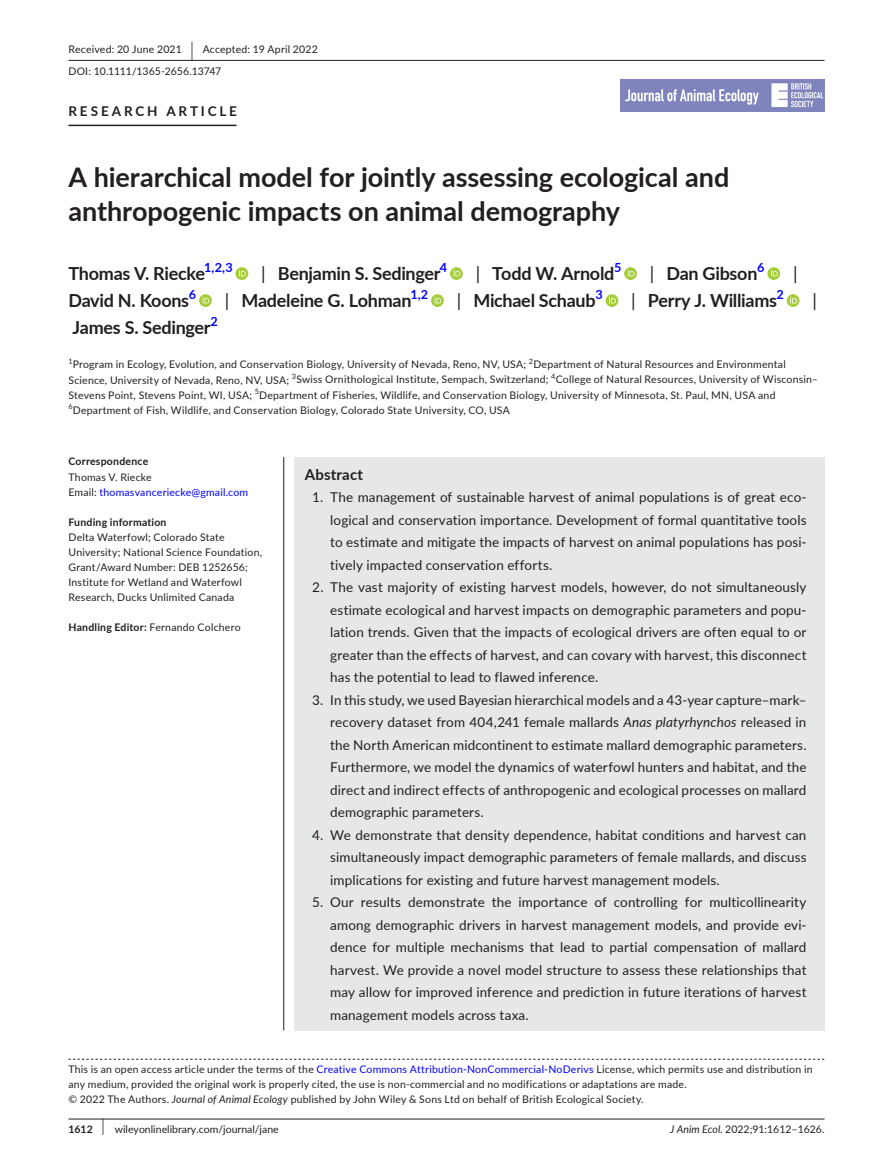
<style>
.page{position:relative;width:893px;height:1174px;background:#fff}
.page>*{position:absolute;margin:0;border:0;box-sizing:border-box;transform-origin:0 0}
.t1{font:700 27px/34.5px "Lato";color:#231f20}
.t2{font:700 18px "Lato";letter-spacing:-.015em;color:#231f20}
.t3{font:18px "Lato";color:#231f20}
.t4{font:700 15px "Lato";letter-spacing:.015em;color:#231f20}
.t5{font:13.5px/22.5px "Lato";letter-spacing:.01em;color:#231f20;text-align:justify}
.t6{font:700 13.5px "Lato";letter-spacing:.21em;color:#231f20}
.t7{font:700 12.6px "Lato";color:#00f}
.t8{font:10.5px/15px "Lato";letter-spacing:.02em;color:#231f20}
.t9{font:10.5px "Lato";color:#231f20}
.t10{font:10.5px/15px "Lato";letter-spacing:.02em;color:#00f}
.t11{font:700 10.5px "Lato";letter-spacing:.02em;color:#231f20}
.t12{font:7.35px "Lato";color:#231f20}
.s1{font-size:19.65px}
.s2{font-weight:400}
.s3{color:#231f20}
.s4{font-weight:700}
.s5{font-style:italic}
.s6{color:#00f}
.s7{font-size:17.4px}
</style>
<div class="page">
<hr style="left:68px;top:1118px;width:756px;height:1px;background:#231f20">
<img style="left:620px;top:79px;width:204px;height:33px">
<hr style="left:68px;top:60px;width:756px;height:1px;background:#231f20">
<hr style="left:68px;top:125px;width:169px;height:1px;background:#231f20">
<svg style="left:235px;top:267px;width:13px;height:13px"></svg>
<svg style="left:239px;top:269px;width:7px;height:7px"></svg>
<svg style="left:450px;top:267px;width:13px;height:13px"></svg>
<svg style="left:453px;top:269px;width:7px;height:7px"></svg>
<svg style="left:624px;top:267px;width:13px;height:13px"></svg>
<svg style="left:628px;top:269px;width:6px;height:7px"></svg>
<svg style="left:767px;top:267px;width:13px;height:13px"></svg>
<svg style="left:771px;top:269px;width:7px;height:7px"></svg>
<svg style="left:199px;top:294px;width:13px;height:13px"></svg>
<svg style="left:203px;top:296px;width:6px;height:7px"></svg>
<svg style="left:431px;top:294px;width:13px;height:13px"></svg>
<svg style="left:434px;top:296px;width:7px;height:7px"></svg>
<svg style="left:606px;top:294px;width:12px;height:13px"></svg>
<svg style="left:609px;top:296px;width:7px;height:7px"></svg>
<svg style="left:787px;top:294px;width:12px;height:13px"></svg>
<svg style="left:790px;top:296px;width:7px;height:7px"></svg>
<svg style="left:68px;top:1058px;width:756px;height:1px"></svg>
<div style="left:294px;top:457px;width:530px;height:573px;background:#e6e7e9"></div>
<hr style="left:283px;top:457px;width:1px;height:573px;background:#231f20">
<p class="t8" style="left:68px;top:38px;width:251px;line-height:21.8px">Received: 20 June 2021 <span class="s1">|</span> Accepted: 19 April 2022<br>DOI: 10.1111/1365-2656.13747</p>
<p class="t6" style="left:68px;top:101px;width:170px">RESEARCH ARTICLE</p>
<h1 class="t1" style="left:68px;top:159px;width:662px">A hierarchical model for jointly assessing ecological and anthropogenic impacts on animal demography</h1>
<h2 class="t2" style="left:68px;top:260px;width:138px">Thomas V. Riecke</h2>
<p class="t7" style="left:204px;top:258px;width:30px">1,2,3</p>
<h2 class="t2" style="left:261px;top:260px;width:181px"><span class="s2">|</span> Benjamin S. Sedinger</h2>
<p class="t7" style="left:440px;top:258px;width:9px">4</p>
<h2 class="t2" style="left:476px;top:260px;width:140px"><span class="s2">|</span> Todd W. Arnold</h2>
<p class="t7" style="left:614px;top:258px;width:9px">5</p>
<h2 class="t2" style="left:650px;top:260px;width:109px"><span class="s2">|</span> Dan Gibson</h2>
<p class="t7" style="left:757px;top:258px;width:9px">6</p>
<h2 class="t3" style="left:793px;top:260px;width:6px">|</h2>
<h2 class="t2" style="left:68px;top:287px;width:122px">David N. Koons</h2>
<p class="t7" style="left:189px;top:285px;width:9px">6</p>
<h2 class="t2" style="left:225px;top:287px;width:188px"><span class="s2">|</span> Madeleine G. Lohman</h2>
<p class="t7" style="left:410px;top:285px;width:19px">1,2</p>
<h2 class="t2" style="left:457px;top:287px;width:140px"><span class="s2">|</span> Michael Schaub</h2>
<p class="t7" style="left:595px;top:285px;width:9px">3</p>
<h2 class="t2" style="left:631px;top:287px;width:147px"><span class="s2">|</span> Perry J. Williams</h2>
<p class="t7" style="left:777px;top:285px;width:9px">2</p>
<h2 class="t3" style="left:812px;top:287px;width:6px">|</h2>
<h2 class="t2" style="left:73px;top:314px;width:139px">James S. Sedinger</h2>
<p class="t7" style="left:210px;top:312px;width:9px">2</p>
<p class="t12" style="left:68px;top:356px;width:6px">1</p>
<p class="t8" style="left:73px;top:357px;width:455px">Program in Ecology, Evolution, and Conservation Biology, University of Nevada, Reno, NV, USA;</p>
<p class="t12" style="left:529px;top:356px;width:6px">2</p>
<p class="t8" style="left:533px;top:357px;width:254px">Department of Natural Resources and Environmental</p>
<p class="t8" style="left:68px;top:372px;width:222px">Science, University of Nevada, Reno, NV, USA;</p>
<p class="t12" style="left:292px;top:371px;width:6px">3</p>
<p class="t8" style="left:296px;top:372px;width:254px">Swiss Ornithological Institute, Sempach, Switzerland;</p>
<p class="t12" style="left:551px;top:371px;width:6px">4</p>
<p class="t8" style="left:556px;top:372px;width:264px">College of Natural Resources, University of Wisconsin–</p>
<p class="t8" style="left:68px;top:387px;width:185px">Stevens Point, Stevens Point, WI, USA;</p>
<p class="t12" style="left:255px;top:386px;width:6px">5</p>
<p class="t8" style="left:68px;top:387px;width:709px;text-indent:191px">Department of Fisheries, Wildlife, and Conservation Biology, University of Minnesota, St. Paul, MN, USA and<br><sup>6</sup>Department of Fish, Wildlife, and Conservation Biology, Colorado State University, CO, USA</p>
<p class="t11" style="left:68px;top:454px;width:81px">Correspondence</p>
<p class="t10" style="left:68px;top:469px;width:181px"><span class="s3">Thomas V. Riecke<br>Email:</span> thomasvanceriecke@gmail.com</p>
<p class="t11" style="left:68px;top:514px;width:100px">Funding information</p>
<p class="t8" style="left:68px;top:529px;width:195px">Delta Waterfowl; Colorado State University; National Science Foundation, Grant/Award Number: DEB 1252656; Institute for Wetland and Waterfowl Research, Ducks Unlimited Canada</p>
<p class="t8" style="left:68px;top:619px;width:174px"><span class="s4">Handling Editor:</span> Fernando Colchero</p>
<p class="t4" style="left:305px;top:463px;width:60px">Abstract</p>
<p class="t5" style="left:330px;top:485px;width:478px;text-indent:-18px">1. The management of sustainable harvest of animal populations is of great eco&shy;logical and conservation importance. Development of formal quantitative tools to estimate and mitigate the impacts of harvest on animal populations has posi&shy;tively impacted conservation efforts.</p>
<p class="t5" style="left:330px;top:575px;width:478px;text-indent:-18px">2. The vast majority of existing harvest models, however, do not simultaneously estimate ecological and harvest impacts on demographic parameters and popu&shy;lation trends. Given that the impacts of ecological drivers are often equal to or greater than the effects of harvest, and can covary with harvest, this disconnect has the potential to lead to flawed inference.</p>
<p class="t5" style="left:330px;top:688px;width:478px;text-indent:-18px">3. In this study, we used Bayesian hierarchical models and a 43-year capture–mark– recovery dataset from 404,241 female mallards <span class="s5">Anas platyrhynchos</span> released in the North American midcontinent to estimate mallard demographic parameters.<br>Furthermore, we model the dynamics of waterfowl hunters and habitat, and the direct and indirect effects of anthropogenic and ecological processes on mallard demographic parameters.</p>
<p class="t5" style="left:330px;top:823px;width:478px;text-indent:-18px">4. We demonstrate that density dependence, habitat conditions and harvest can simultaneously impact demographic parameters of female mallards, and discuss implications for existing and future harvest management models.</p>
<p class="t5" style="left:330px;top:890px;width:478px;text-indent:-18px">5. Our results demonstrate the importance of controlling for multicollinearity among demographic drivers in harvest management models, and provide evi&shy;dence for multiple mechanisms that lead to partial compensation of mallard harvest. We provide a novel model structure to assess these relationships that may allow for improved inference and prediction in future iterations of harvest management models across taxa.</p>
<p class="t8" style="left:68px;top:1061px;width:746px">This is an open access article under the terms of the <span class="s6">Creative Commons Attribution-NonCommercial-NoDerivs</span> License, which permits use and distribution in any medium, provided the original work is properly cited, the use is non-commercial and no modifications or adaptations are made.<br>© 2022 The Authors. <span class="s5">Journal of Animal Ecology</span> published by John Wiley &amp; Sons Ltd on behalf of British Ecological Society.</p>
<p class="t9" style="left:68px;top:1121px;width:212px"><span class="s4">1612</span> <span class="s7">|</span> wileyonlinelibrary.com/journal/jane</p>
<p class="t9" style="left:670px;top:1121px;width:156px"><span class="s5">J Anim Ecol.</span> 2022;91:1612–1626.</p>
</div>
